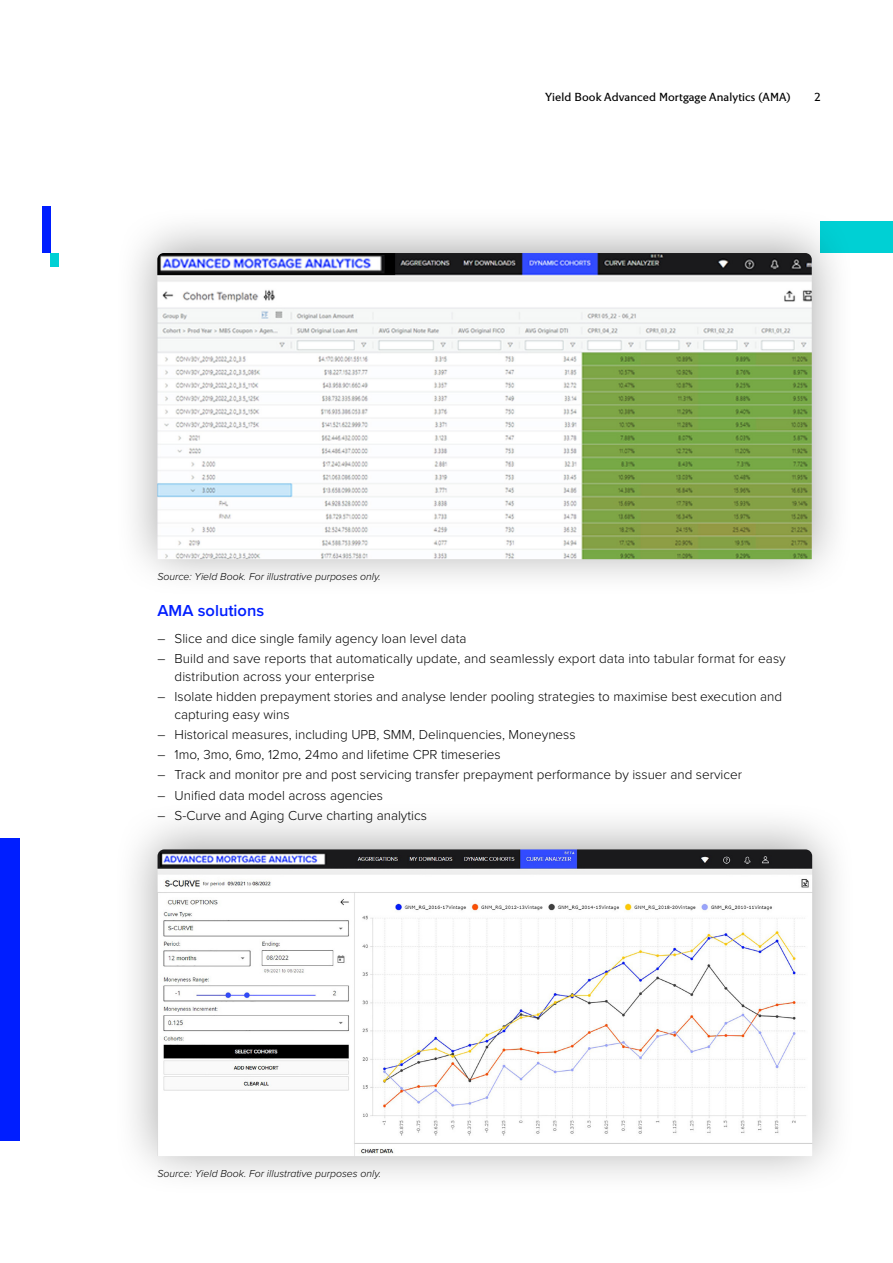
<style>
.page{position:relative;width:893px;height:1263px;background:#fff}
.page>*{position:absolute;margin:0;border:0;box-sizing:border-box;transform-origin:0 0}
.t1{font:600 16.5px "Proxima Nova";color:#001eff}
.t2{font:300 13.5px/18px "Proxima Nova";color:#000}
.t3{font:12px "LSEG Motto";letter-spacing:.01em;color:#000}
.t4{font:italic 300 10.5px "Proxima Nova";color:#000}
</style>
<div class="page">
<div style="left:0;top:838px;width:19px;height:302px;background:#001eff"></div>
<div style="left:820px;top:221px;width:73px;height:32px;background:#00d0d4"></div>
<div style="left:51px;top:253px;width:8px;height:14px;background:#00d0d4"></div>
<div style="left:43px;top:206px;width:8px;height:47px;background:#001eff"></div>
<div style="left:115px;top:206px;width:740px;height:392px;background:#000;opacity:.35"></div>
<img style="left:157px;top:253px;width:655px;height:306px">
<div style="left:113px;top:800px;width:744px;height:396px;background:#000;opacity:.35"></div>
<img style="left:158px;top:849px;width:654px;height:307px">
<p class="t3" style="left:545px;top:90px;width:247px">Yield Book Advanced Mortgage Analytics (AMA)</p>
<p class="t3" style="left:814px;top:90px;width:7px">2</p>
<p class="t4" style="left:157px;top:569px;width:225px">Source: Yield Book. For illustrative purposes only.</p>
<p class="t1" style="left:158px;top:598px;width:108px">AMA solutions</p>
<p class="t2" style="left:158px;top:628px;width:310px">– Slice and dice single family agency loan level data</p>
<p class="t2" style="left:175px;top:649px;width:613px;text-indent:-17px">– Build and save reports that automatically update, and seamlessly export data into tabular format for easy distribution across your enterprise</p>
<p class="t2" style="left:175px;top:687px;width:609px;text-indent:-17px">– Isolate hidden prepayment stories and analyse lender pooling strategies to maximise best execution and capturing easy wins</p>
<p class="t2" style="left:158px;top:725px;width:420px">– Historical measures, including UPB, SMM, Delinquencies, Moneyness</p>
<p class="t2" style="left:158px;top:745px;width:345px">– 1mo, 3mo, 6mo, 12mo, 24mo and lifetime CPR timeseries</p>
<p class="t2" style="left:158px;top:765px;width:586px">– Track and monitor pre and post servicing transfer prepayment performance by issuer and servicer</p>
<p class="t2" style="left:158px;top:785px;width:227px">– Unified data model across agencies</p>
<p class="t2" style="left:158px;top:805px;width:271px">– S-Curve and Aging Curve charting analytics</p>
<p class="t4" style="left:158px;top:1166px;width:225px">Source: Yield Book. For illustrative purposes only.</p>
</div>
